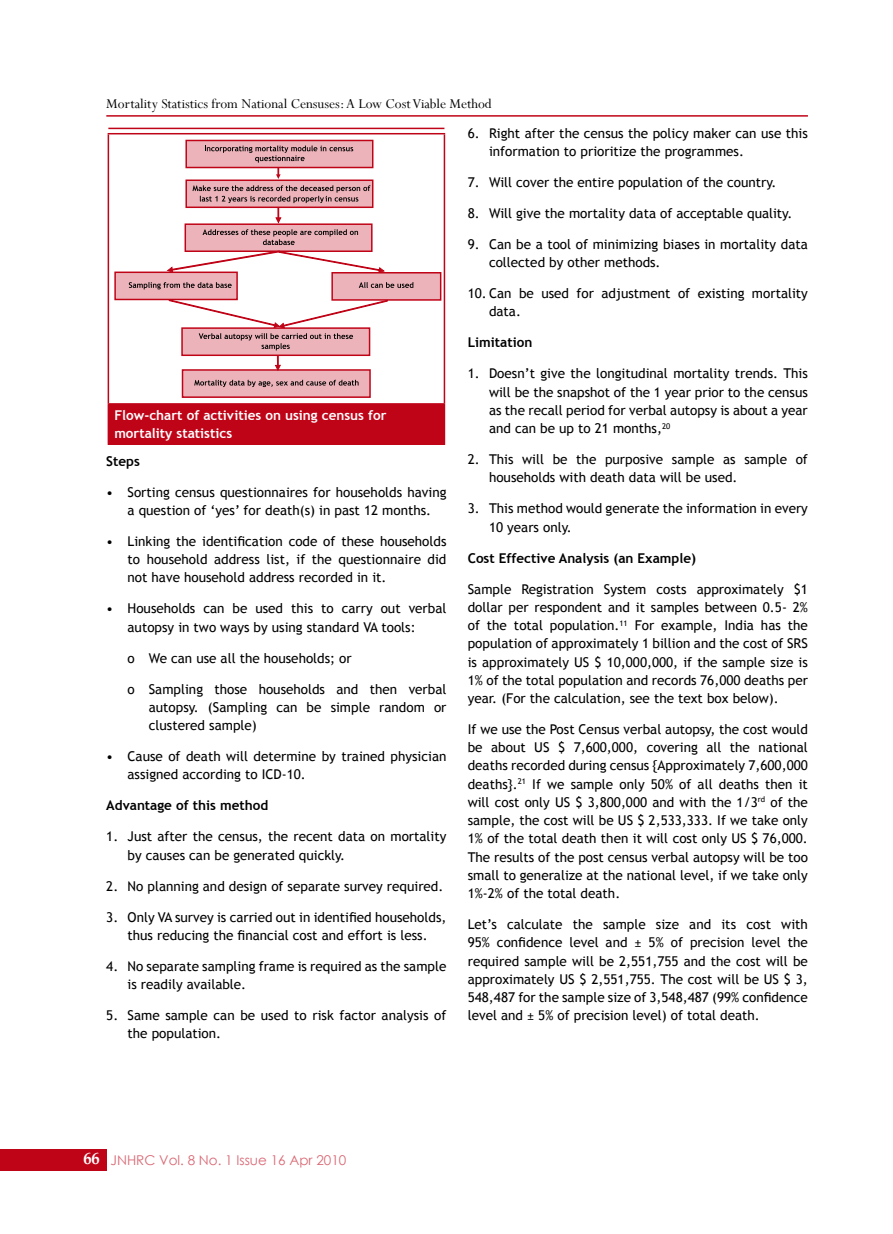
<style>
.page{position:relative;width:893px;height:1234px;background:#fff}
.page>*{position:absolute;margin:0;border:0;box-sizing:border-box;transform-origin:0 0}
.t1{font:15px "Perpetua";color:#000}
.t2{font:13.5px/18.1px "Trebuchet MS";color:#000}
.t3{font:700 13.5px "Trebuchet MS";color:#000}
.t4{font:700 13.5px/18.3px "Trebuchet MS";color:#fff}
.t5{font:13.5px "Century Gothic";color:#d96874}
.s1{font-family:"Book Antiqua";font-weight:700;font-size:16.5px;color:#fff}
</style>
<div class="page">
<hr style="left:106px;top:115px;width:702px;height:2px;background:#c00418">
<div style="left:0;top:1148px;width:106px;height:21px;background:#c00418"></div>
<div style="left:108px;top:404px;width:336px;height:40px;background:#c00418"></div>
<hr style="left:108px;top:128px;width:336px;height:1px;background:#c00418">
<hr style="left:108px;top:133px;width:337px;height:1px;background:#c00418">
<hr style="left:108px;top:134px;width:1px;height:269px;background:#c00418">
<hr style="left:444px;top:134px;width:1px;height:269px;background:#c00418">
<hr style="left:108px;top:403px;width:337px;height:1px;background:#c00418">
<hr style="left:444px;top:404px;width:1px;height:39px;background:#c00418">
<hr style="left:108px;top:443px;width:337px;height:2px;background:#c00418">
<div style="left:332px;top:273px;width:109px;height:27px;background:#ecb4ba"></div>
<div style="left:331px;top:272px;width:110px;height:28px;border:2px solid #c00418"></div>
<div style="left:115px;top:272px;width:122px;height:27px;background:#ecb4ba"></div>
<div style="left:114px;top:271px;width:124px;height:29px;border:2px solid #c00418"></div>
<div style="left:182px;top:370px;width:188px;height:27px;background:#ecb4ba"></div>
<div style="left:182px;top:369px;width:189px;height:29px;border:2px solid #c00418"></div>
<div style="left:186px;top:180px;width:187px;height:27px;background:#ecb4ba"></div>
<div style="left:185px;top:179px;width:188px;height:29px;border:2px solid #c00418"></div>
<div style="left:186px;top:140px;width:187px;height:27px;background:#ecb4ba"></div>
<div style="left:185px;top:140px;width:188px;height:28px;border:2px solid #c00418"></div>
<div style="left:185px;top:224px;width:187px;height:27px;background:#ecb4ba"></div>
<div style="left:185px;top:223px;width:188px;height:29px;border:2px solid #c00418"></div>
<svg style="left:359px;top:282px;width:54px;height:6px"></svg>
<svg style="left:129px;top:282px;width:103px;height:7px"></svg>
<svg style="left:194px;top:379px;width:165px;height:8px"></svg>
<svg style="left:168px;top:299px;width:220px;height:72px"></svg>
<svg style="left:192px;top:185px;width:178px;height:38px"></svg>
<svg style="left:205px;top:145px;width:148px;height:34px"></svg>
<svg style="left:167px;top:229px;width:218px;height:44px"></svg>
<p class="t1" style="left:106px;top:95px;width:387px">Mortality Statistics from National Censuses:A Low CostViable Method</p>
<p class="t4" style="left:114px;top:406px;width:274px">Flow-chart of activities on using census for mortality statistics</p>
<p class="t3" style="left:106px;top:452px;width:35px">Steps</p>
<p class="t2" style="left:106px;top:483px;width:342px;text-align:center">• Sorting census questionnaires for households having a question of ‘yes’ for death(s) in past 12 months.</p>
<p class="t2" style="left:128px;top:532px;width:320px;text-align:justify;text-indent:-21px">• Linking the identification code of these households to household address list, if the questionnaire did not have household address recorded in it.</p>
<p class="t2" style="left:128px;top:599px;width:320px;text-indent:-21px">• Households can be used this to carry out verbal autopsy in two ways by using standard VA tools:</p>
<p class="t2" style="left:128px;top:648px;width:226px">o We can use all the households; or</p>
<p class="t2" style="left:149px;top:679px;width:299px;text-align:justify;text-indent:-21px">o Sampling those households and then verbal autopsy. (Sampling can be simple random or clustered sample)</p>
<p class="t2" style="left:128px;top:747px;width:320px;text-indent:-21px">• Cause of death will determine by trained physician assigned according to ICD-10.</p>
<p class="t3" style="left:106px;top:796px;width:163px">Advantage of this method</p>
<p class="t2" style="left:128px;top:827px;width:320px;text-indent:-21px">1. Just after the census, the recent data on mortality by causes can be generated quickly.</p>
<p class="t2" style="left:106px;top:876px;width:339px">2. No planning and design of separate survey required.</p>
<p class="t2" style="left:106px;top:907px;width:342px;text-align:center">3. Only VA survey is carried out in identified households, thus reducing the financial cost and effort is less.</p>
<p class="t2" style="left:128px;top:956px;width:320px;text-indent:-21px">4. No separate sampling frame is required as the sample is readily available.</p>
<p class="t2" style="left:128px;top:1006px;width:320px;text-indent:-21px">5. Same sample can be used to risk factor analysis of the population.</p>
<p class="t2" style="left:489px;top:124px;width:320px;text-indent:-21px">6. Right after the census the policy maker can use this information to prioritize the programmes.</p>
<p class="t2" style="left:468px;top:173px;width:310px">7. Will cover the entire population of the country.</p>
<p class="t2" style="left:468px;top:204px;width:326px">8. Will give the mortality data of acceptable quality.</p>
<p class="t2" style="left:489px;top:235px;width:320px;text-indent:-21px">9. Can be a tool of minimizing biases in mortality data collected by other methods.</p>
<p class="t2" style="left:489px;top:284px;width:320px;text-indent:-21px">10. Can be used for adjustment of existing mortality data.</p>
<p class="t3" style="left:468px;top:334px;width:66px">Limitation</p>
<p class="t2" style="left:489px;top:364px;width:320px;text-align:justify;text-indent:-21px">1. Doesn’t give the longitudinal mortality trends. This will be the snapshot of the 1 year prior to the census as the recall period for verbal autopsy is about a year and can be up to 21 months,<sup>20</sup></p>
<p class="t2" style="left:489px;top:450px;width:320px;text-indent:-21px">2. This will be the purposive sample as sample of households with death data will be used.</p>
<p class="t2" style="left:489px;top:499px;width:320px;text-indent:-21px">3. This method would generate the information in every<br>10 years only.</p>
<p class="t3" style="left:468px;top:549px;width:230px">Cost Effective Analysis (an Example)</p>
<p class="t2" style="left:468px;top:579px;width:342px;text-align:justify">Sample Registration System costs approximately $1 dollar per respondent and it samples between 0.5- 2% of the total population.<sup>11</sup> For example, India has the population of approximately 1 billion and the cost of SRS is approximately US $ 10,000,000, if the sample size is 1% of the total population and records 76,000 deaths per year. (For the calculation, see the text box below).</p>
<p class="t2" style="left:468px;top:720px;width:342px;text-align:justify">If we use the Post Census verbal autopsy, the cost would be about US $ 7,600,000, covering all the national deaths recorded during census {Approximately 7,600,000 deaths}.<sup>21</sup> If we sample only 50% of all deaths then it will cost only US $ 3,800,000 and with the 1/3<sup>rd</sup> of the sample, the cost will be US $ 2,533,333. If we take only 1% of the total death then it will cost only US $ 76,000.<br>The results of the post census verbal autopsy will be too small to generalize at the national level, if we take only 1%-2% of the total death.</p>
<p class="t2" style="left:468px;top:915px;width:342px;text-align:justify">Let’s calculate the sample size and its cost with 95% confidence level and ± 5% of precision level the required sample will be 2,551,755 and the cost will be approximately US $ 2,551,755. The cost will be US $ 3, 548,487 for the sample size of 3,548,487 (99% confidence level and ± 5% of precision level) of total death.</p>
<p class="t5" style="left:83px;top:1150px;width:264px"><span class="s1">66</span> JNHRC Vol. 8 No. 1 Issue 16 Apr 2010</p>
</div>
